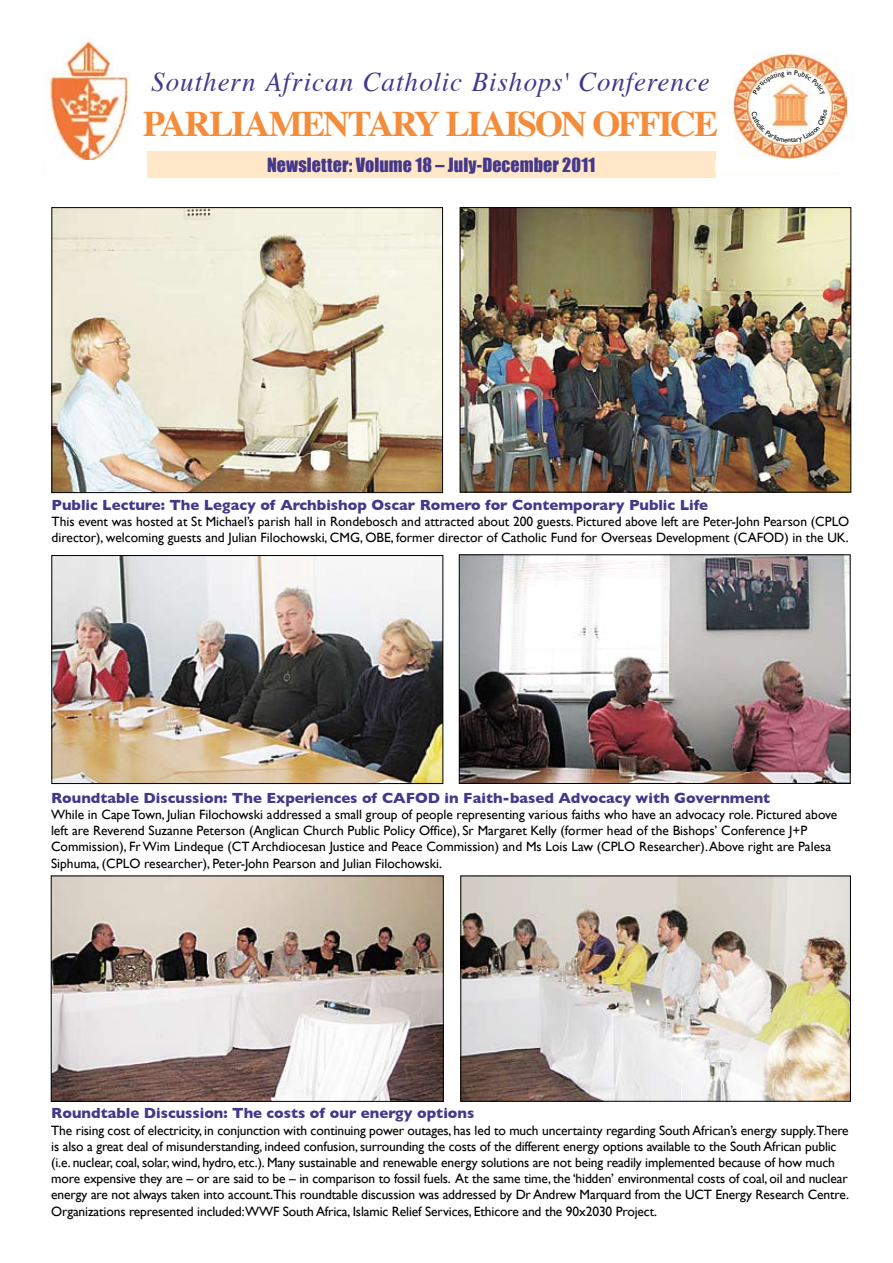
<style>
.page{position:relative;width:893px;height:1263px;background:#fff}
.page>*{position:absolute;margin:0;border:0;box-sizing:border-box;transform-origin:0 0}
.t1{font:700 36px "Times";letter-spacing:-.05em;color:#f48c3a}
.t2{font:italic 27px "Times";letter-spacing:.035em;color:#45388b}
.t3{font:18px "Impact";letter-spacing:.005em;color:#45388b}
.t4{font:700 15px "Gill Sans";color:#45388b}
.t5{font:13.5px/16.2px "Gill Sans";letter-spacing:-.01em;color:#000}
</style>
<div class="page">
<img style="left:45px;top:41px;width:809px;height:136px">
<div style="left:133px;top:57px;width:590px;height:92px;background:#fff"></div>
<div style="left:147px;top:152px;width:568px;height:26px;background:#ffe7c7"></div>
<div style="left:731px;top:54px;width:118px;height:106px;background:#fff"></div>
<img style="left:733px;top:54px;width:113px;height:104px">
<div style="left:47px;top:160px;width:100px;height:14px;background:#fff"></div>
<div style="left:715px;top:160px;width:131px;height:11px;background:#fff"></div>
<img style="left:463px;top:878px;width:386px;height:221px">
<img style="left:54px;top:557px;width:387px;height:225px">
<div style="left:52px;top:555px;width:391px;height:229px;border:1px solid #000"></div>
<img style="left:462px;top:209px;width:387px;height:281px">
<div style="left:460px;top:207px;width:391px;height:285px;border:1px solid #000"></div>
<img style="left:54px;top:209px;width:387px;height:282px">
<div style="left:52px;top:207px;width:391px;height:286px;border:1px solid #000"></div>
<img style="left:53px;top:878px;width:388px;height:221px">
<img style="left:461px;top:557px;width:387px;height:225px">
<div style="left:459px;top:555px;width:391px;height:229px;border:1px solid #000"></div>
<svg style="left:753px;top:70px;width:72px;height:31px"></svg>
<svg style="left:751px;top:107px;width:77px;height:42px"></svg>
<h2 class="t2" style="left:151px;top:58px;width:560px">Southern African Catholic Bishops' Conference</h2>
<h1 class="t1" style="left:143px;top:90px;width:576px">PARLIAMENTARY LIAISON OFFICE</h1>
<h3 class="t3" style="left:267px;top:151px;width:330px">Newsletter: Volume 18 – July-December 2011</h3>
<p class="t4" style="left:52px;top:496px;width:658px">Public Lecture: The Legacy of Archbishop Oscar Romero for Contemporary Public Life</p>
<p class="t5" style="left:52px;top:513px;width:799px">This event was hosted at St Michael’s parish hall in Rondebosch and attracted about 200 guests. Pictured above left are Peter-John Pearson (CPLO director), welcoming guests and Julian Filochowski, CMG, OBE, former director of Catholic Fund for Overseas Development (CAFOD) in the UK.</p>
<p class="t4" style="left:51px;top:789px;width:721px">Roundtable Discussion: The Experiences of CAFOD in Faith-based Advocacy with Government</p>
<p class="t5" style="left:51px;top:806px;width:788px">While in Cape Town, Julian Filochowski addressed a small group of people representing various faiths who have an advocacy role. Pictured above left are Reverend Suzanne Peterson (Anglican Church Public Policy Office), Sr Margaret Kelly (former head of the Bishops’ Conference J+P Commission), Fr Wim Lindeque (CT Archdiocesan Justice and Peace Commission) and Ms Lois Law (CPLO Researcher). Above right are Palesa Siphuma, (CPLO researcher), Peter-John Pearson and Julian Filochowski.</p>
<p class="t4" style="left:51px;top:1104px;width:425px">Roundtable Discussion: The costs of our energy options</p>
<p class="t5" style="left:51px;top:1122px;width:799px">The rising cost of electricity, in conjunction with continuing power outages, has led to much uncertainty regarding South African’s energy supply.There is also a great deal of misunderstanding, indeed confusion, surrounding the costs of the different energy options available to the South African public (i.e. nuclear, coal, solar, wind, hydro, etc.). Many sustainable and renewable energy solutions are not being readily implemented because of how much more expensive they are – or are said to be – in comparison to fossil fuels. At the same time, the ‘hidden’ environmental costs of coal, oil and nuclear energy are not always taken into account.This roundtable discussion was addressed by Dr Andrew Marquard from the UCT Energy Research Centre.<br>Organizations represented included:WWF South Africa, Islamic Relief Services, Ethicore and the 90x2030 Project.</p>
</div>
